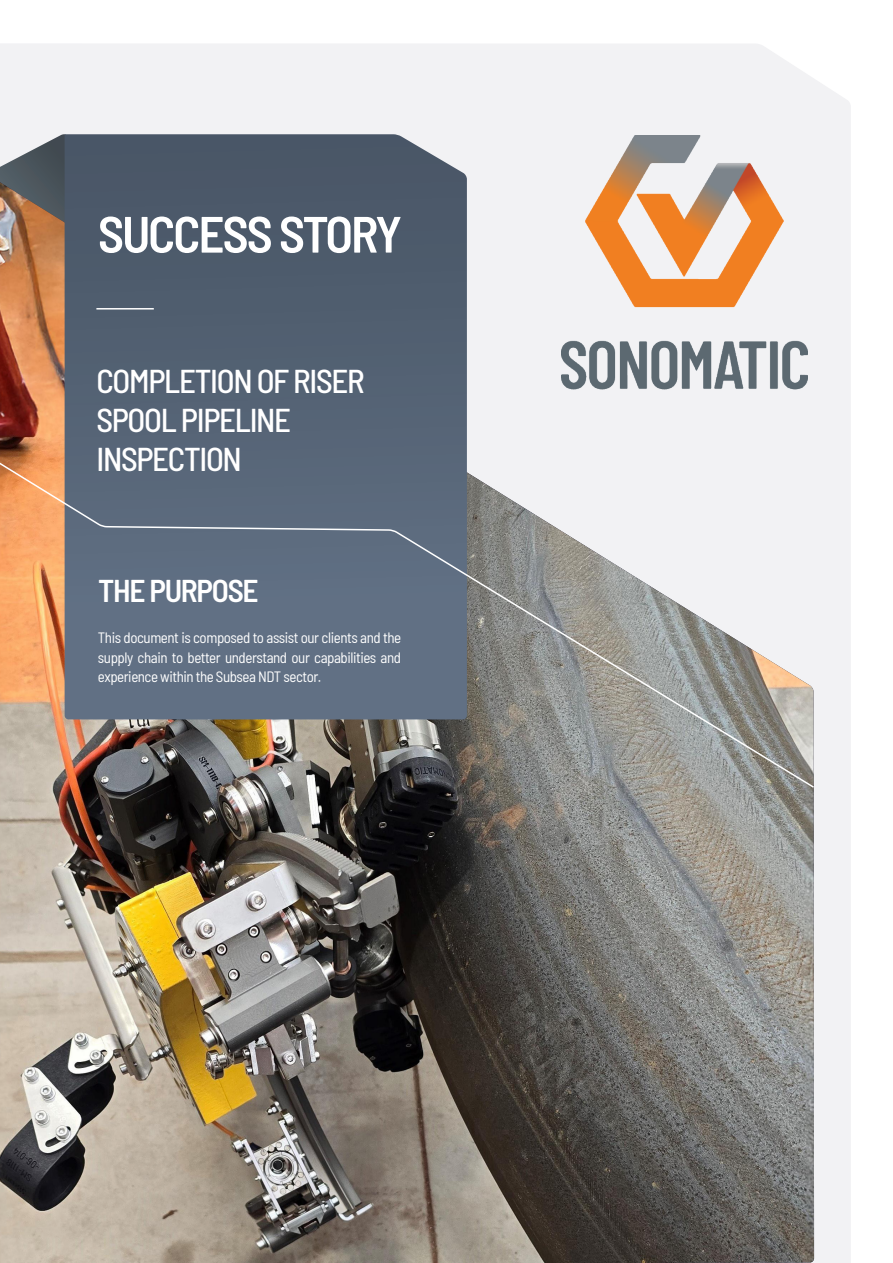
<style>
.page{position:relative;width:893px;height:1263px;background:#fff}
.page>*{position:absolute;margin:0;border:0;box-sizing:border-box;transform-origin:0 0}
.t1{font:600 semi-condensed 51px "Barlow";letter-spacing:-.04em;color:#fff}
.t2{font:500 semi-condensed 33px/39px "Barlow";letter-spacing:-.04em;color:#fff}
.t3{font:600 semi-condensed 31.5px "Barlow";letter-spacing:-.04em;color:#fff}
.t4{font:semi-condensed 15px/19.5px "Barlow";letter-spacing:-.03em;color:#fff;text-align:justify}
</style>
<div class="page">
<div style="left:0;top:44px;width:851px;height:1219px;background:#f2f2f4"></div>
<svg style="left:0;top:134px;width:65px;height:40px"></svg>
<img style="left:0;top:182px;width:814px;height:1081px">
<div style="left:65px;top:134px;width:402px;height:314px;background:#4f5d6e"></div>
<svg style="left:0;top:448px;width:815px;height:341px"></svg>
<hr style="left:96px;top:308px;width:58px;height:1px;background:#fff">
<img style="left:562px;top:135px;width:246px;height:259px">
<p class="t1" style="left:98px;top:197px;width:306px">SUCCESS STORY</p>
<p class="t2" style="left:96px;top:359px;width:270px">COMPLETION OF RISER<br>SPOOL PIPELINE<br>INSPECTION</p>
<p class="t3" style="left:98px;top:568px;width:162px">THE PURPOSE</p>
<p class="t4" style="left:98px;top:627px;width:305px">This document is composed to assist our clients and the supply chain to better understand our capabilities and experience within the Subsea NDT sector.</p>
</div>
